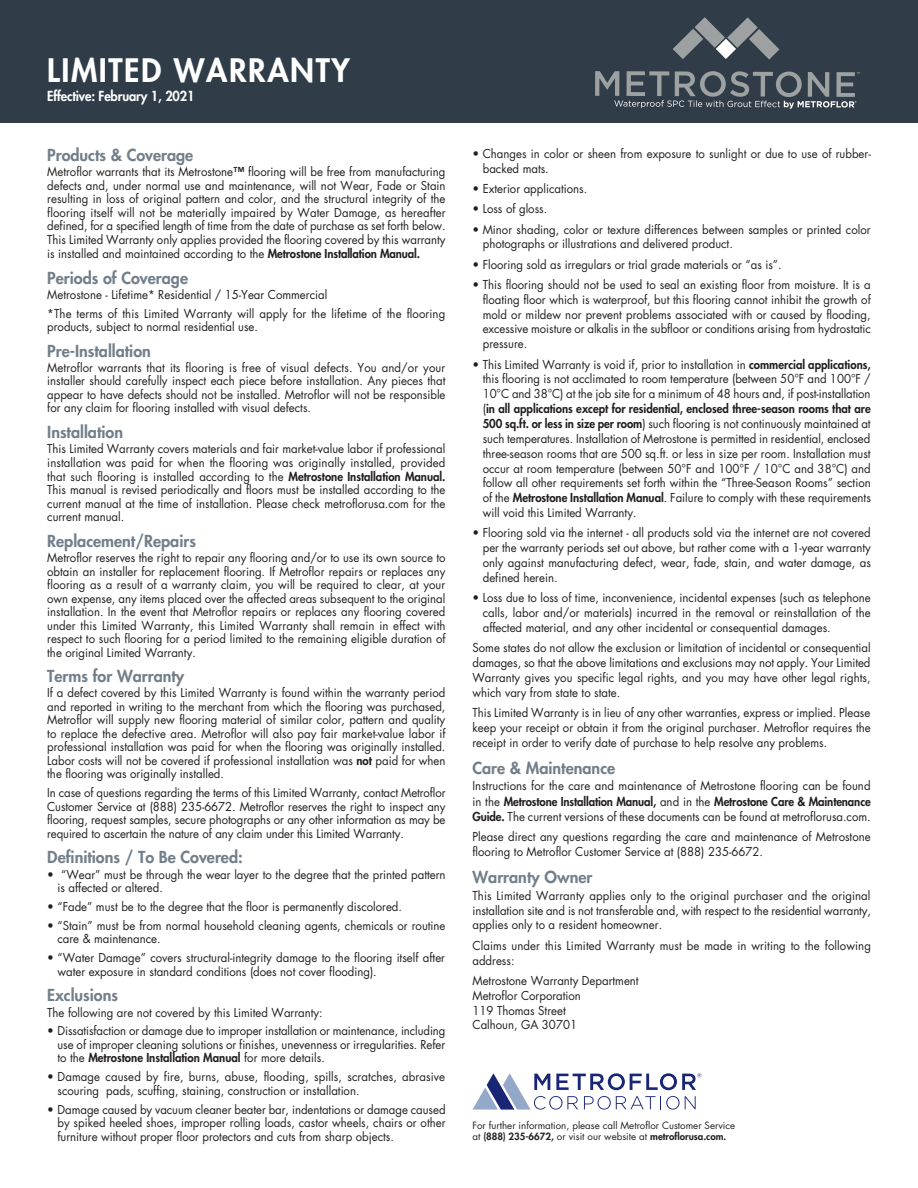
<style>
.page{position:relative;width:918px;height:1188px;background:#fff}
.page>*{position:absolute;margin:0;border:0;box-sizing:border-box;transform-origin:0 0}
.t1{font:800 31.5px "Futura";letter-spacing:.05em;color:#fff}
.t2{font:800 16.2px "Futura";color:#727f8a}
.t3{font:800 13.5px "Futura";letter-spacing:-.01em;color:#fff;scale:.95 1}
.t4{font:12px/14.9px "Futura";color:#231f20;text-align:justify;scale:.95 1}
.t5{font:9.75px/11.6px "Futura";color:#231f20}
.s1{font-weight:800}
</style>
<div class="page">
<div style="left:0;top:0;width:918px;height:122px;background:#303d48"></div>
<svg style="left:595px;top:71px;width:265px;height:38px"></svg>
<svg style="left:673px;top:17px;width:106px;height:43px"></svg>
<svg style="left:472px;top:1073px;width:229px;height:37px"></svg>
<h1 class="t1" style="left:47px;top:49px;width:304px">LIMITED WARRANTY</h1>
<p class="t3" style="left:47px;top:87px;width:157px">Effective: February 1, 2021</p>
<h2 class="t2" style="left:47px;top:145px;width:148px">Products &amp; Coverage</h2>
<p class="t4" style="left:47px;top:165px;width:421px;line-height:13.6px">Metroflor warrants that its Metrostone<span class="s1">™</span> flooring will be free from manufacturing defects and, under normal use and maintenance, will not Wear, Fade or Stain resulting in loss of original pattern and color, and the structural integrity of the flooring itself will not be materially impaired by Water Damage, as hereafter defined, for a specified length of time from the date of purchase as set forth below.<br>This Limited Warranty only applies provided the flooring covered by this warranty is installed and maintained according to the <span class="s1">Metrostone Installation Manual.</span></p>
<h2 class="t2" style="left:47px;top:267px;width:142px">Periods of Coverage</h2>
<p class="t4" style="left:47px;top:285px;width:421px;line-height:18.9px">Metrostone - Lifetime* Residential / 15-Year Commercial<br>*The terms of this Limited Warranty will apply for the lifetime of the flooring</p>
<p class="t4" style="left:47px;top:319px;width:223px">products, subject to normal residential use.</p>
<h2 class="t2" style="left:47px;top:340px;width:105px">Pre-Installation</h2>
<p class="t4" style="left:47px;top:361px;width:421px;line-height:13.5px">Metroflor warrants that its flooring is free of visual defects. You and/or your installer should carefully inspect each piece before installation. Any pieces that appear to have defects should not be installed. Metroflor will not be responsible for any claim for flooring installed with visual defects.</p>
<h2 class="t2" style="left:47px;top:421px;width:77px">Installation</h2>
<p class="t4" style="left:47px;top:442px;width:421px;line-height:13.6px">This Limited Warranty covers materials and fair market-value labor if professional installation was paid for when the flooring was originally installed, provided that such flooring is installed according to the <span class="s1">Metrostone Installation Manual.<br></span>This manual is revised periodically and floors must be installed according to the current manual at the time of installation. Please check metroflorusa.com for the current manual.</p>
<h2 class="t2" style="left:47px;top:530px;width:150px">Replacement/Repairs</h2>
<p class="t4" style="left:47px;top:551px;width:421px;line-height:13.5px">Metroflor reserves the right to repair any flooring and/or to use its own source to obtain an installer for replacement flooring. If Metroflor repairs or replaces any flooring as a result of a warranty claim, you will be required to clear, at your own expense, any items placed over the affected areas subsequent to the original installation. In the event that Metroflor repairs or replaces any flooring covered under this Limited Warranty, this Limited Warranty shall remain in effect with respect to such flooring for a period limited to the remaining eligible duration of the original Limited Warranty.</p>
<h2 class="t2" style="left:47px;top:665px;width:139px">Terms for Warranty</h2>
<p class="t4" style="left:47px;top:686px;width:421px;line-height:13.5px">If a defect covered by this Limited Warranty is found within the warranty period and reported in writing to the merchant from which the flooring was purchased, Metroflor will supply new flooring material of similar color, pattern and quality to replace the defective area. Metroflor will also pay fair market-value labor if professional installation was paid for when the flooring was originally installed.<br>Labor costs will not be covered if professional installation was <span class="s1">not</span> paid for when the flooring was originally installed.</p>
<p class="t4" style="left:47px;top:786px;width:421px;line-height:13.5px">In case of questions regarding the terms of this Limited Warranty, contact Metroflor Customer Service at (888) 235-6672. Metroflor reserves the right to inspect any flooring, request samples, secure photographs or any other information as may be required to ascertain the nature of any claim under this Limited Warranty.</p>
<h2 class="t2" style="left:47px;top:847px;width:197px">Definitions / To Be Covered:</h2>
<p class="t4" style="left:58px;top:867px;width:410px;line-height:13.5px;text-indent:-10px">• “Wear” must be through the wear layer to the degree that the printed pattern is affected or altered.</p>
<p class="t4" style="left:47px;top:899px;width:375px">• “Fade” must be to the degree that the floor is permanently discolored.</p>
<p class="t4" style="left:58px;top:919px;width:410px;line-height:13.5px;text-indent:-10px">• “Stain” must be from normal household cleaning agents, chemicals or routine care &amp; maintenance.</p>
<p class="t4" style="left:58px;top:951px;width:410px;line-height:13.5px;text-indent:-10px">• “Water Damage” covers structural-integrity damage to the flooring itself after water exposure in standard conditions (does not cover flooding).</p>
<h2 class="t2" style="left:47px;top:985px;width:72px">Exclusions</h2>
<p class="t4" style="left:47px;top:1005px;width:292px">The following are not covered by this Limited Warranty:</p>
<p class="t4" style="left:58px;top:1024px;width:410px;line-height:13.5px;text-indent:-10px">• Dissatisfaction or damage due to improper installation or maintenance, including use of improper cleaning solutions or finishes, unevenness or irregularities. Refer to the <span class="s1">Metrostone Installation Manual</span> for more details.</p>
<p class="t4" style="left:58px;top:1070px;width:410px;line-height:13.5px;text-indent:-10px">• Damage caused by fire, burns, abuse, flooding, spills, scratches, abrasive scouring pads, scuffing, staining, construction or installation.</p>
<p class="t4" style="left:58px;top:1102px;width:410px;line-height:13.5px;text-indent:-10px">• Damage caused by vacuum cleaner beater bar, indentations or damage caused by spiked heeled shoes, improper rolling loads, castor wheels, chairs or other furniture without proper floor protectors and cuts from sharp objects.</p>
<p class="t4" style="left:483px;top:146px;width:410px;text-indent:-10px">• Changes in color or sheen from exposure to sunlight or due to use of rubber&shy;backed mats.</p>
<p class="t4" style="left:473px;top:181px;width:122px">• Exterior applications.</p>
<p class="t4" style="left:473px;top:201px;width:80px">• Loss of gloss.</p>
<p class="t4" style="left:483px;top:222px;width:410px;text-indent:-10px">• Minor shading, color or texture differences between samples or printed color photographs or illustrations and delivered product.</p>
<p class="t4" style="left:473px;top:257px;width:327px">• Flooring sold as irregulars or trial grade materials or “as is”.</p>
<p class="t4" style="left:483px;top:277px;width:410px;text-indent:-10px">• This flooring should not be used to seal an existing floor from moisture. It is a floating floor which is waterproof, but this flooring cannot inhibit the growth of mold or mildew nor prevent problems associated with or caused by flooding, excessive moisture or alkalis in the subfloor or conditions arising from hydrostatic pressure.</p>
<p class="t4" style="left:483px;top:357px;width:410px;text-indent:-10px">• This Limited Warranty is void if, prior to installation in <span class="s1">commercial applications, </span>this flooring is not acclimated to room temperature (between 50°F and 100°F / 10°C and 38°C) at the job site for a minimum of 48 hours and, if post-installation (<span class="s1">in all applications except for residential, enclosed three-season rooms that are 500 sq.ft. or less in size per room</span>) such flooring is not continuously maintained at such temperatures. Installation of Metrostone is permitted in residential, enclosed three-season rooms that are 500 sq.ft. or less in size per room. Installation must occur at room temperature (between 50°F and 100°F / 10°C and 38°C) and follow all other requirements set forth within the “Three-Season Rooms” section of the <span class="s1">Metrostone Installation Manual</span>. Failure to comply with these requirements will void this Limited Warranty.</p>
<p class="t4" style="left:483px;top:525px;width:410px;text-indent:-10px">• Flooring sold via the internet - all products sold via the internet are not covered per the warranty periods set out above, but rather come with a 1-year warranty only against manufacturing defect, wear, fade, stain, and water damage, as defined herein.</p>
<p class="t4" style="left:483px;top:590px;width:410px;text-indent:-10px">• Loss due to loss of time, inconvenience, incidental expenses (such as telephone calls, labor and/or materials) incurred in the removal or reinstallation of the affected material, and any other incidental or consequential damages.</p>
<p class="t4" style="left:473px;top:640px;width:421px">Some states do not allow the exclusion or limitation of incidental or consequential damages, so that the above limitations and exclusions may not apply. Your Limited Warranty gives you specific legal rights, and you may have other legal rights, which vary from state to state.</p>
<p class="t4" style="left:473px;top:705px;width:421px">This Limited Warranty is in lieu of any other warranties, express or implied. Please keep your receipt or obtain it from the original purchaser. Metroflor requires the receipt in order to verify date of purchase to help resolve any problems.</p>
<h2 class="t2" style="left:472px;top:757px;width:144px">Care &amp; Maintenance</h2>
<p class="t4" style="left:472px;top:778px;width:421px;line-height:15.5px">Instructions for the care and maintenance of Metrostone flooring can be found in the <span class="s1">Metrostone Installation Manual,</span> and in the <span class="s1">Metrostone Care &amp; Maintenance Guide.</span> The current versions of these documents can be found at metroflorusa.com.</p>
<p class="t4" style="left:472px;top:829px;width:421px">Please direct any questions regarding the care and maintenance of Metrostone flooring to Metroflor Customer Service at (888) 235-6672.</p>
<h2 class="t2" style="left:472px;top:866px;width:121px">Warranty Owner</h2>
<p class="t4" style="left:472px;top:888px;width:421px">This Limited Warranty applies only to the original purchaser and the original installation site and is not transferable and, with respect to the residential warranty, applies only to a resident homeowner.</p>
<p class="t4" style="left:472px;top:938px;width:421px">Claims under this Limited Warranty must be made in writing to the following address:</p>
<p class="t4" style="left:472px;top:973px;width:176px;text-align:left">Metrostone Warranty Department<br>Metroflor Corporation<br>119 Thomas Street<br>Calhoun, GA 30701</p>
<p class="t5" style="left:472px;top:1119px;width:264px">For further information, please call Metroflor Customer Service at <span class="s1">(888) 235-6672,</span> or visit our website at <span class="s1">metroflorusa.com.</span></p>
</div>
